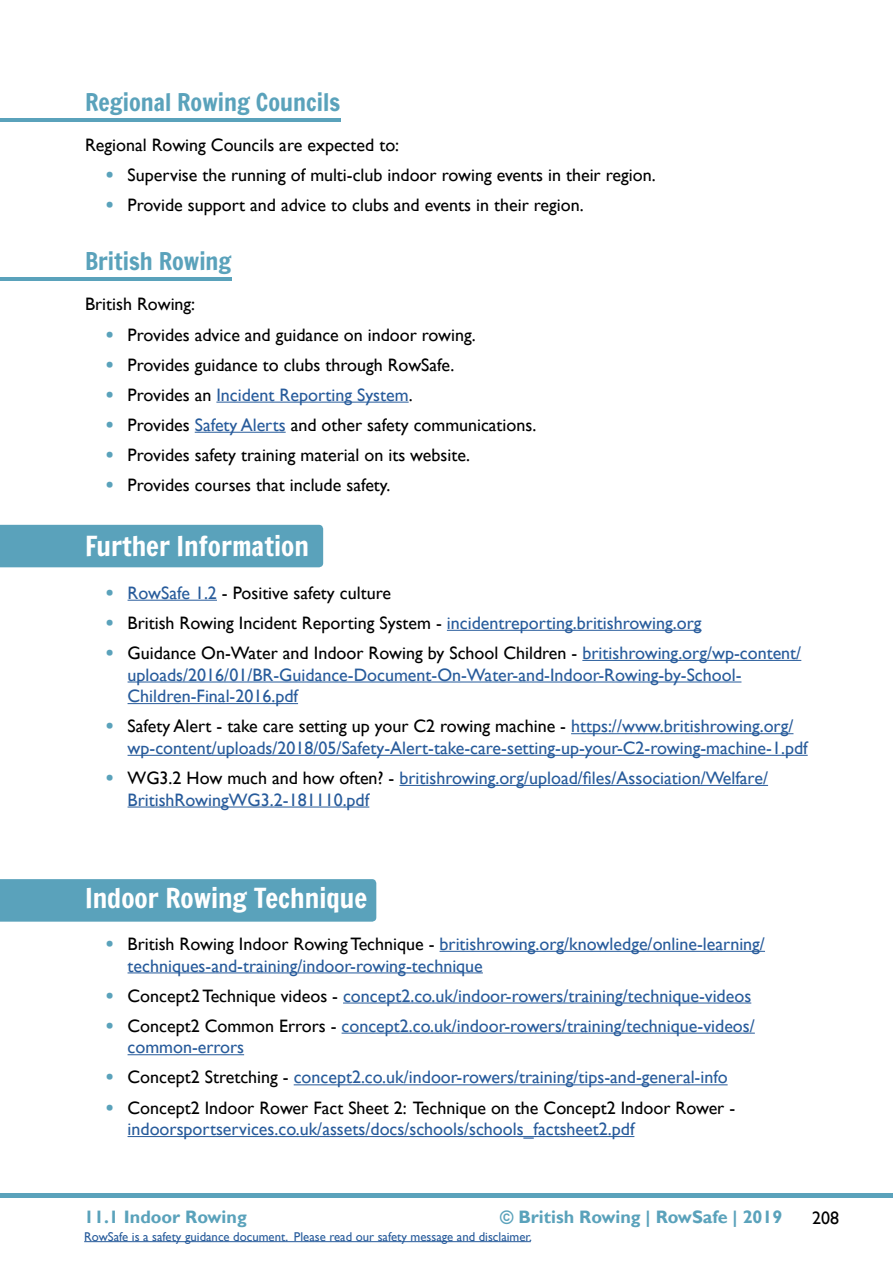
<style>
.page{position:relative;width:893px;height:1263px;background:#fff}
.page>*{position:absolute;margin:0;border:0;box-sizing:border-box;transform-origin:0 0}
.t1{font:27px "Francois One";color:#fff}
.t2{font:24px "Francois One";color:#5aa2bb}
.t3{font:18px/21.6px "Gill Sans";color:#275b9b}
.t4{font:18px "Gill Sans";color:#000}
.t5{font:700 18px "Gill Sans";color:#5aa2bb}
.t6{font:12.75px "Gill Sans";color:#275b9b}
.s1{font-family:"Francois One";color:#5aa2bb}
.s2{color:#000}
.s3{color:#275b9b}
</style>
<div class="page">
<hr style="left:0;top:1193px;width:893px;height:4px;background:#5aa2bb">
<hr style="left:84px;top:1241px;width:447px;height:1px;background:#275b9b">
<hr style="left:0;top:277px;width:232px;height:4px;background:#5aa2bb">
<hr style="left:216px;top:402px;width:193px;height:1px;background:#275b9b">
<hr style="left:195px;top:432px;width:91px;height:1px;background:#275b9b">
<div style="left:0;top:525px;width:323px;height:42px;background:#5aa2bb"></div>
<hr style="left:128px;top:600px;width:89px;height:1px;background:#275b9b">
<hr style="left:447px;top:630px;width:254px;height:1px;background:#275b9b">
<hr style="left:582px;top:660px;width:219px;height:1px;background:#275b9b">
<hr style="left:128px;top:681px;width:613px;height:1px;background:#275b9b">
<hr style="left:128px;top:703px;width:170px;height:1px;background:#275b9b">
<hr style="left:571px;top:733px;width:222px;height:1px;background:#275b9b">
<hr style="left:128px;top:755px;width:680px;height:1px;background:#275b9b">
<hr style="left:399px;top:785px;width:369px;height:1px;background:#275b9b">
<hr style="left:128px;top:806px;width:241px;height:1px;background:#275b9b">
<hr style="left:0;top:118px;width:340px;height:4px;background:#5aa2bb">
<div style="left:0;top:879px;width:376px;height:43px;background:#5aa2bb"></div>
<hr style="left:440px;top:951px;width:325px;height:1px;background:#275b9b">
<hr style="left:128px;top:972px;width:355px;height:1px;background:#275b9b">
<hr style="left:343px;top:1002px;width:408px;height:1px;background:#275b9b">
<hr style="left:342px;top:1033px;width:413px;height:1px;background:#275b9b">
<hr style="left:128px;top:1054px;width:116px;height:1px;background:#275b9b">
<hr style="left:294px;top:1084px;width:434px;height:1px;background:#275b9b">
<hr style="left:128px;top:1136px;width:506px;height:1px;background:#275b9b">
<h2 class="t2" style="left:85px;top:85px;width:257px">Regional Rowing Councils</h2>
<p class="t4" style="left:85px;top:134px;width:316px">Regional Rowing Councils are expected to:</p>
<p class="t4" style="left:106px;top:164px;width:551px"><span class="s1">•</span> Supervise the running of multi-club indoor rowing events in their region.</p>
<p class="t4" style="left:106px;top:194px;width:479px"><span class="s1">•</span> Provide support and advice to clubs and events in their region.</p>
<h2 class="t2" style="left:85px;top:244px;width:148px">British Rowing</h2>
<p class="t4" style="left:85px;top:294px;width:112px">British Rowing:</p>
<p class="t4" style="left:106px;top:324px;width:371px"><span class="s1">•</span> Provides advice and guidance on indoor rowing.</p>
<p class="t4" style="left:106px;top:354px;width:350px"><span class="s1">•</span> Provides guidance to clubs through RowSafe.</p>
<p class="t3" style="left:106px;top:384px;width:308px"><span class="s1">•</span> <span class="s2">Provides an</span> Incident Reporting System<span class="s2">.</span></p>
<p class="t4" style="left:106px;top:414px;width:431px"><span class="s1">•</span> Provides <span class="s3">Safety Alerts</span> and other safety communications.</p>
<p class="t4" style="left:106px;top:444px;width:365px"><span class="s1">•</span> Provides safety training material on its website.</p>
<p class="t4" style="left:106px;top:474px;width:286px"><span class="s1">•</span> Provides courses that include safety.</p>
<h1 class="t1" style="left:85px;top:526px;width:225px">Further Information</h1>
<p class="t4" style="left:106px;top:582px;width:286px"><span class="s1">•</span> <span class="s3">RowSafe 1.2</span> - Positive safety culture</p>
<p class="t4" style="left:106px;top:612px;width:597px"><span class="s1">•</span> British Rowing Incident Reporting System - <span class="s3">incidentreporting.britishrowing.org</span></p>
<p class="t3" style="left:128px;top:642px;width:675px;text-indent:-21px"><span class="s1">•</span> <span class="s2">Guidance On-Water and Indoor Rowing by School Children -</span> britishrowing.org/wp-content/ uploads/2016/01/BR-Guidance-Document-On-Water-and-Indoor-Rowing-by-School-<br>Children-Final-2016.pdf</p>
<p class="t3" style="left:128px;top:716px;width:682px;text-indent:-21px"><span class="s1">•</span> <span class="s2">Safety Alert - take care setting up your C2 rowing machine -</span> https://www.britishrowing.org/ wp-content/uploads/2018/05/Safety-Alert-take-care-setting-up-your-C2-rowing-machine-1.pdf</p>
<p class="t3" style="left:128px;top:767px;width:642px;text-indent:-21px"><span class="s1">•</span> <span class="s2">WG3.2 How much and how often? -</span> britishrowing.org/upload/files/Association/Welfare/<br>BritishRowingWG3.2-181110.pdf</p>
<h1 class="t1" style="left:85px;top:878px;width:284px">Indoor Rowing Technique</h1>
<p class="t3" style="left:128px;top:933px;width:639px;text-indent:-21px"><span class="s1">•</span> <span class="s2">British Rowing Indoor Rowing Technique -</span> britishrowing.org/knowledge/online-learning/ techniques-and-training/indoor-rowing-technique</p>
<p class="t3" style="left:106px;top:985px;width:646px"><span class="s1">•</span> <span class="s2">Concept2 Technique videos -</span> concept2.co.uk/indoor-rowers/training/technique-videos</p>
<p class="t3" style="left:128px;top:1015px;width:629px;text-indent:-21px"><span class="s1">•</span> <span class="s2">Concept2 Common Errors -</span> concept2.co.uk/indoor-rowers/training/technique-videos/ common-errors</p>
<p class="t3" style="left:106px;top:1067px;width:623px"><span class="s1">•</span> <span class="s2">Concept2 Stretching -</span> concept2.co.uk/indoor-rowers/training/tips-and-general-info</p>
<p class="t3" style="left:128px;top:1097px;width:609px;text-indent:-21px"><span class="s1">•</span> <span class="s2">Concept2 Indoor Rower Fact Sheet 2: Technique on the Concept2 Indoor Rower - </span>indoorsportservices.co.uk/assets/docs/schools/schools_factsheet2.pdf</p>
<p class="t5" style="left:84px;top:1206px;width:164px">11.1 Indoor Rowing</p>
<p class="t5" style="left:500px;top:1206px;width:284px">© British Rowing | RowSafe | 2019</p>
<p class="t4" style="left:812px;top:1207px;width:28px">208</p>
<p class="t6" style="left:84px;top:1229px;width:449px">RowSafe is a safety guidance document. Please read our safety message and disclaimer.</p>
</div>
